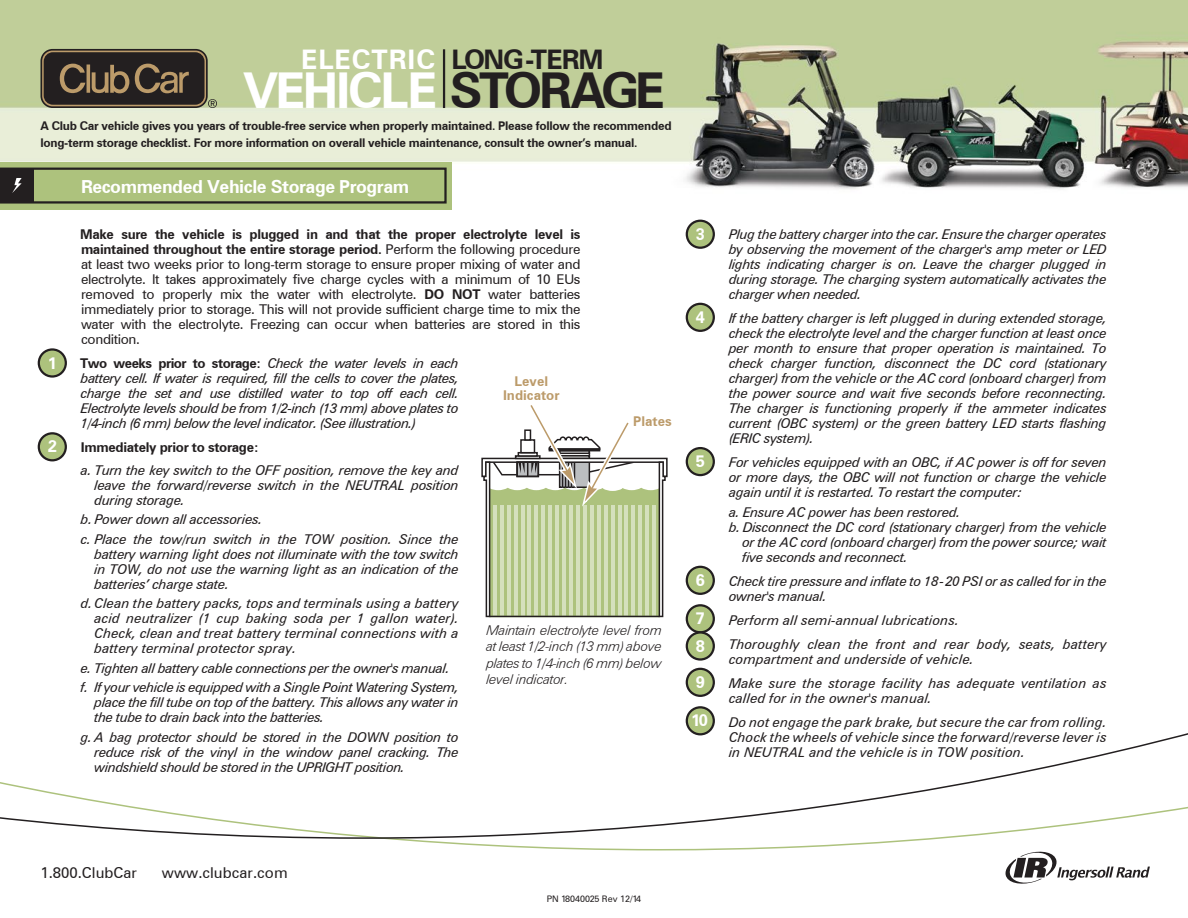
<style>
.page{position:relative;width:1188px;height:918px;background:#fff}
.page>*{position:absolute;margin:0;border:0;box-sizing:border-box;transform-origin:0 0}
.t1{font:700 49.5px "Zurich BT";letter-spacing:-.055em;color:#fff}
.t2{font:700 27px "Zurich BT";letter-spacing:-.04em;color:#231f20}
.t3{font:700 27px "Zurich BT";letter-spacing:.035em;color:#fff}
.t4{font:700 18px "Zurich BT";letter-spacing:-.025em;color:#fff}
.t5{font:700 16.5px "Zurich BT";color:#fff}
.t6{font:15px "Zurich BT";color:#231f20}
.t7{font:italic 13.5px/15px "Zurich BT";letter-spacing:-.025em;color:#231f20;text-align:justify}
.t8{font:13.5px/15px "Zurich BT";letter-spacing:-.025em;color:#231f20;text-align:justify}
.t9{font:italic 13.5px/24px "Zurich BT";color:#231f20}
.t10{font:italic 300 13.5px/16.2px "Zurich BT";letter-spacing:-.03em;color:#231f20;text-align:justify}
.t11{font:700 13.5px "Zurich BT";letter-spacing:-.025em;color:#231f20}
.t12{font:700 13.5px/13.5px "Zurich BT";color:#bc9b6a;text-align:center}
.t13{font:700 12px/16.5px "Zurich BT";letter-spacing:-.025em;color:#231f20}
.t14{font:9px "Zurich BT";color:#231f20}
.s1{color:#231f20}
.s2{font-weight:700}
.s3{font-weight:700;font-style:normal}
</style>
<div class="page">
<img style="left:0;top:0;width:1188px;height:730px">
<svg style="left:385px;top:839px;width:551px;height:12px"></svg>
<svg style="left:0;top:730px;width:1188px;height:109px"></svg>
<svg style="left:1005px;top:851px;width:145px;height:33px"></svg>
<div style="left:41px;top:49px;width:167px;height:59px;background:#5f503d;border-radius:12px"></div>
<svg style="left:42px;top:51px;width:175px;height:57px;background:#4a4235"></svg>
<div style="left:0;top:162px;width:452px;height:47px;background:#adc27d"></div>
<svg style="left:0;top:168px;width:447px;height:36px"></svg>
<hr style="left:443px;top:49px;width:2px;height:59px;background:#231f20">
<div style="left:39px;top:349px;width:27px;height:27px;background:#adc27d;border-radius:50%"></div>
<div style="left:38px;top:348px;width:29px;height:30px;border:2px solid #231f20;border-radius:50%"></div>
<div style="left:39px;top:433px;width:27px;height:27px;background:#adc27d;border-radius:50%"></div>
<div style="left:38px;top:432px;width:29px;height:29px;border:2px solid #231f20;border-radius:50%"></div>
<div style="left:687px;top:221px;width:27px;height:27px;background:#adc27d;border-radius:50%"></div>
<div style="left:686px;top:220px;width:29px;height:29px;border:2px solid #231f20;border-radius:50%"></div>
<div style="left:687px;top:304px;width:27px;height:27px;background:#adc27d;border-radius:50%"></div>
<div style="left:686px;top:303px;width:29px;height:29px;border:2px solid #231f20;border-radius:50%"></div>
<div style="left:687px;top:448px;width:27px;height:27px;background:#adc27d;border-radius:50%"></div>
<div style="left:686px;top:447px;width:29px;height:29px;border:2px solid #231f20;border-radius:50%"></div>
<div style="left:687px;top:567px;width:27px;height:27px;background:#adc27d;border-radius:50%"></div>
<div style="left:686px;top:566px;width:29px;height:29px;border:2px solid #231f20;border-radius:50%"></div>
<div style="left:687px;top:605px;width:27px;height:27px;background:#adc27d;border-radius:50%"></div>
<div style="left:686px;top:604px;width:29px;height:29px;border:2px solid #231f20;border-radius:50%"></div>
<div style="left:687px;top:669px;width:27px;height:27px;background:#adc27d;border-radius:50%"></div>
<div style="left:686px;top:668px;width:29px;height:29px;border:2px solid #231f20;border-radius:50%"></div>
<div style="left:687px;top:707px;width:27px;height:27px;background:#adc27d;border-radius:50%"></div>
<div style="left:686px;top:706px;width:29px;height:29px;border:2px solid #231f20;border-radius:50%"></div>
<div style="left:687px;top:632px;width:27px;height:27px;background:#adc27d;border-radius:50%"></div>
<div style="left:686px;top:631px;width:29px;height:30px;border:2px solid #231f20;border-radius:50%"></div>
<svg style="left:481px;top:401px;width:187px;height:217px"></svg>
<h2 class="t2" style="left:452px;top:43px;width:154px">LONG-TERM</h2>
<h1 class="t1" style="left:243px;top:60px;width:423px">VEHICLE <span class="s1">STORAGE</span></h1>
<h2 class="t3" style="left:301px;top:43px;width:135px">ELECTRIC</h2>
<p class="t13" style="left:41px;top:118px;width:633px">A Club Car vehicle gives you years of trouble-free service when properly maintained. Please follow the recommended long-term storage checklist. For more information on overall vehicle maintenance, consult the owner’s manual.</p>
<p class="t5" style="left:48px;top:353px;width:11px">1</p>
<p class="t5" style="left:48px;top:437px;width:11px">2</p>
<h3 class="t4" style="left:81px;top:175px;width:330px">Recommended Vehicle Storage Program</h3>
<p class="t8" style="left:80px;top:227px;width:502px"><span class="s2">Make sure the vehicle is plugged in and that the proper electrolyte level is maintained throughout the entire storage period.</span> Perform the following procedure at least two weeks prior to long-term storage to ensure proper mixing of water and electrolyte. It takes approximately five charge cycles with a minimum of 10 EUs removed to properly mix the water with electrolyte. <span class="s2">DO NOT</span> water batteries immediately prior to storage. This will not provide sufficient charge time to mix the water with the electrolyte. Freezing can occur when batteries are stored in this condition.</p>
<p class="t7" style="left:80px;top:356px;width:380px"><span class="s3">Two weeks prior to storage:</span> Check the water levels in each battery cell. If water is required, fill the cells to cover the plates, charge the set and use distilled water to top off each cell.<br>Electrolyte levels should be from 1/2-inch (13 mm) above plates to 1/4-inch (6 mm) below the level indicator. (See illustration.)</p>
<p class="t11" style="left:81px;top:439px;width:179px">Immediately prior to storage:</p>
<p class="t7" style="left:94px;top:462px;width:366px;text-indent:-14px">a. Turn the key switch to the OFF position, remove the key and leave the forward/reverse switch in the NEUTRAL position during storage.</p>
<p class="t7" style="left:81px;top:510px;width:379px;line-height:19.5px">b. Power down all accessories.<br>c. Place the tow/run switch in the TOW position. Since the</p>
<p class="t7" style="left:94px;top:546px;width:366px">battery warning light does not illuminate with the tow switch in TOW, do not use the warning light as an indication of the batteries’ charge state.</p>
<p class="t7" style="left:94px;top:596px;width:366px;text-indent:-14px">d. Clean the battery packs, tops and terminals using a battery acid neutralizer (1 cup baking soda per 1 gallon water).<br>Check, clean and treat battery terminal connections with a battery terminal protector spray.</p>
<p class="t7" style="left:81px;top:658px;width:379px;line-height:19.5px">e. Tighten all battery cable connections per the owner's manual. f. If your vehicle is equipped with a Single Point Watering System,</p>
<p class="t7" style="left:94px;top:695px;width:366px">place the fill tube on top of the battery. This allows any water in the tube to drain back into the batteries.</p>
<p class="t7" style="left:94px;top:729px;width:366px;text-indent:-14px">g. A bag protector should be stored in the DOWN position to reduce risk of the vinyl in the window panel cracking. The windshield should be stored in the UPRIGHT position.</p>
<p class="t12" style="left:503px;top:375px;width:58px">Level<br>Indicator</p>
<p class="t12" style="left:633px;top:414px;width:40px">Plates</p>
<p class="t10" style="left:486px;top:622px;width:177px">Maintain electrolyte level from at least 1/2-inch (13 mm) above plates to 1/4-inch (6 mm) below level indicator.</p>
<p class="t5" style="left:696px;top:224px;width:11px">3</p>
<p class="t5" style="left:696px;top:307px;width:11px">4</p>
<p class="t5" style="left:696px;top:451px;width:11px">5</p>
<p class="t5" style="left:696px;top:570px;width:11px">6</p>
<p class="t5" style="left:696px;top:609px;width:11px">7</p>
<p class="t5" style="left:696px;top:636px;width:11px">8</p>
<p class="t5" style="left:696px;top:672px;width:11px">9</p>
<p class="t5" style="left:691px;top:711px;width:18px">10</p>
<p class="t7" style="left:729px;top:227px;width:380px">Plug the battery charger into the car. Ensure the charger operates by observing the movement of the charger's amp meter or LED lights indicating charger is on. Leave the charger plugged in during storage. The charging system automatically activates the charger when needed.</p>
<p class="t7" style="left:729px;top:311px;width:380px">If the battery charger is left plugged in during extended storage, check the electrolyte level and the charger function at least once per month to ensure that proper operation is maintained. To check charger function, disconnect the DC cord (stationary charger) from the vehicle or the AC cord (onboard charger) from the power source and wait five seconds before reconnecting.<br>The charger is functioning properly if the ammeter indicates current (OBC system) or the green battery LED starts flashing (ERIC system).</p>
<p class="t7" style="left:729px;top:455px;width:380px">For vehicles equipped with an OBC, if AC power is off for seven or more days, the OBC will not function or charge the vehicle again until it is restarted. To restart the computer:</p>
<p class="t7" style="left:729px;top:504px;width:233px">a. Ensure AC power has been restored.</p>
<p class="t7" style="left:729px;top:519px;width:380px">b. Disconnect the DC cord (stationary charger) from the vehicle</p>
<p class="t7" style="left:743px;top:534px;width:366px">or the AC cord (onboard charger) from the power source; wait</p>
<p class="t7" style="left:743px;top:549px;width:167px">five seconds and reconnect.</p>
<p class="t7" style="left:729px;top:573px;width:379px">Check tire pressure and inflate to 18-20 PSI or as called for in the owner's manual.</p>
<p class="t9" style="left:729px;top:608px;width:379px">Perform all semi-annual lubrications.<br>Thoroughly clean the front and rear body, seats, battery</p>
<p class="t9" style="left:729px;top:647px;width:379px">compartment and underside of vehicle.<br>Make sure the storage facility has adequate ventilation as</p>
<p class="t9" style="left:729px;top:686px;width:379px">called for in the owner's manual.<br>Do not engage the park brake, but secure the car from rolling.</p>
<p class="t9" style="left:729px;top:729px;width:380px;line-height:15px">Chock the wheels of vehicle since the forward/reverse lever is in NEUTRAL and the vehicle is in TOW position.</p>
<p class="t6" style="left:41px;top:863px;width:98px">1.800.ClubCar</p>
<p class="t6" style="left:162px;top:863px;width:127px">www.clubcar.com</p>
<p class="t14" style="left:547px;top:894px;width:96px">PN 18040025 Rev 12/14</p>
</div>
